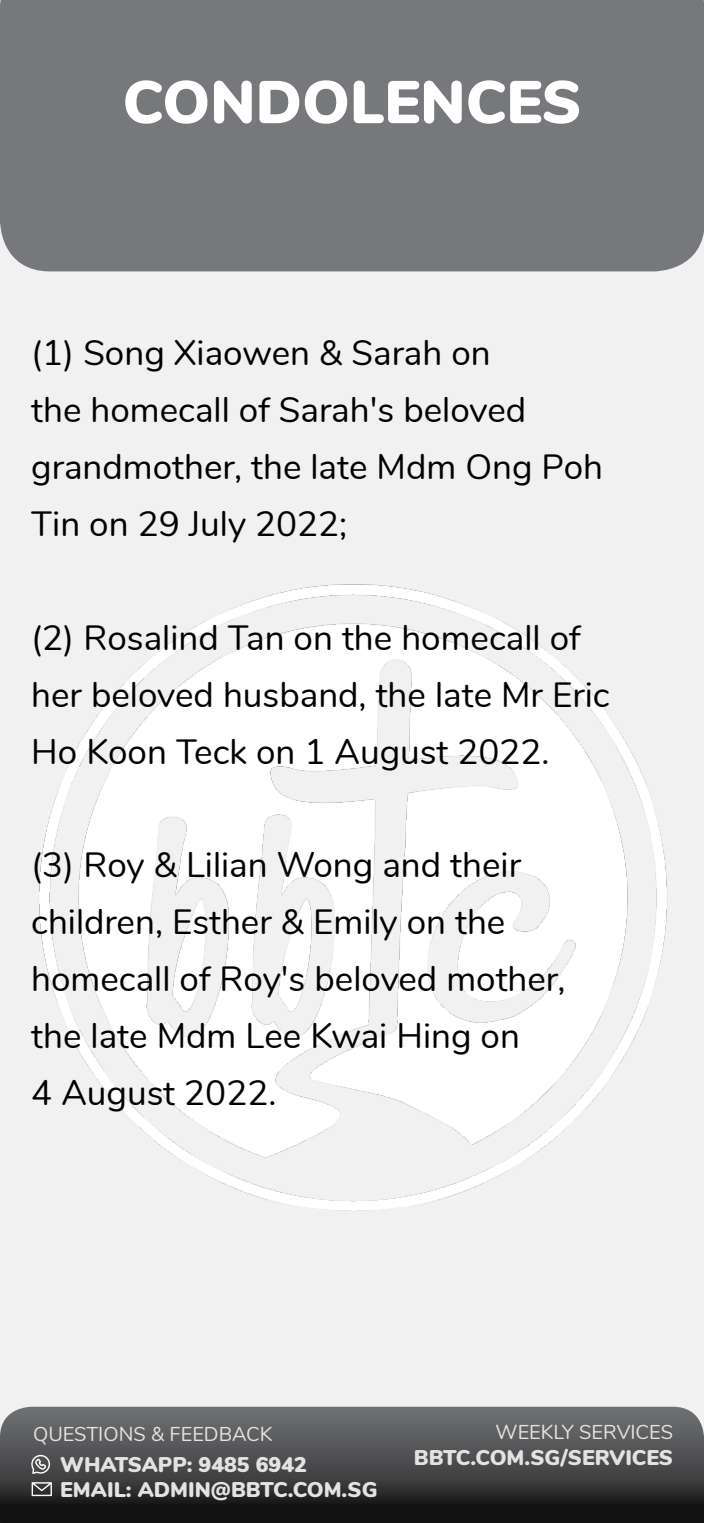
<style>
.page{position:relative;width:704px;height:1523px;background:#fff}
.page>*{position:absolute;margin:0;border:0;box-sizing:border-box;transform-origin:0 0}
.t1{font:900 60px "Nunito";color:#fff}
.t2{font:35px/56.9px "Nunito";color:#000}
.t3{font:900 21.25px/25px "Nunito";color:#e3e3e3}
.t4{font:20px "Nunito";color:#e3e3e3}
</style>
<div class="page">
<div style="left:0;top:1px;width:703px;height:1437px;background:#f1f1f1"></div>
<svg style="left:0;top:1406px;width:703px;height:116px;background:#454547"></svg>
<img style="left:39px;top:584px;width:629px;height:627px">
<svg style="left:30px;top:1453px;width:20px;height:21px"></svg>
<svg style="left:32px;top:1482px;width:20px;height:14px"></svg>
<div style="left:0;top:0;width:703px;height:271px;background:#77787b"></div>
<h1 class="t1" style="left:122px;top:58px;width:460px">CONDOLENCES</h1>
<p class="t2" style="left:31px;top:323px;width:573px">(1) Song Xiaowen &amp; Sarah on<br>the homecall of Sarah's beloved grandmother, the late Mdm Ong Poh<br>Tin on 29 July 2022;</p>
<p class="t2" style="left:31px;top:607px;width:579px">(2) Rosalind Tan on the homecall of her beloved husband, the late Mr Eric<br>Ho Koon Teck on 1 August 2022.</p>
<p class="t2" style="left:31px;top:835px;width:535px">(3) Roy &amp; Lilian Wong and their children, Esther &amp; Emily on the homecall of Roy's beloved mother, the late Mdm Lee Kwai Hing on<br>4 August 2022.</p>
<p class="t4" style="left:33px;top:1419px;width:241px">QUESTIONS &amp; FEEDBACK</p>
<p class="t3" style="left:60px;top:1450px;width:318px">WHATSAPP: 9485 6942<br>EMAIL: ADMIN@BBTC.COM.SG</p>
<p class="t4" style="left:495px;top:1417px;width:179px">WEEKLY SERVICES</p>
<p class="t3" style="left:413px;top:1443px;width:260px">BBTC.COM.SG/SERVICES</p>
</div>
